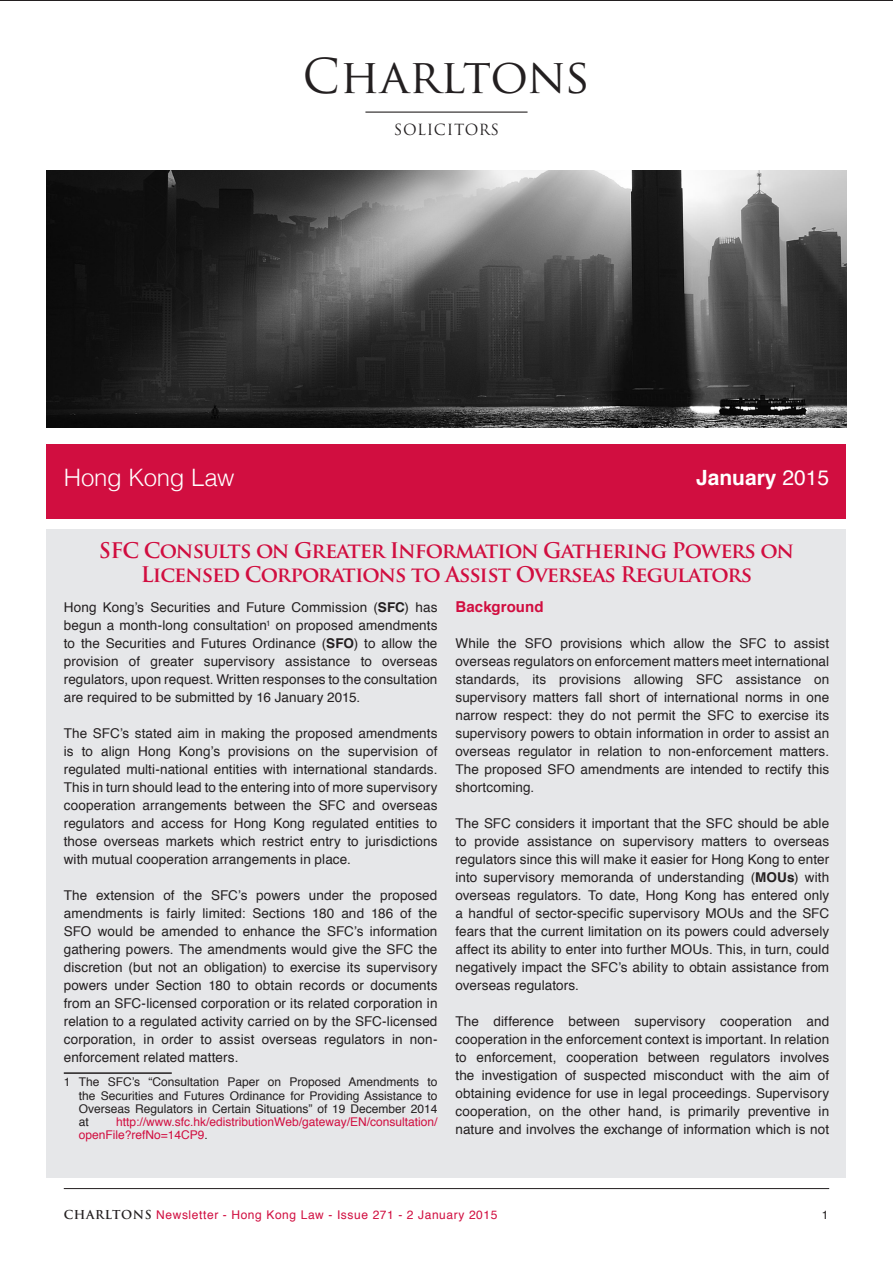
<style>
.page{position:relative;width:893px;height:1263px;background:#fff}
.page>*{position:absolute;margin:0;border:0;box-sizing:border-box;transform-origin:0 0}
.t1{font:46.8px "Trajan Pro";color:#231f20}
.body_text{font:300 24px "Helvetica";letter-spacing:-.015em;color:#fff}
.Title_Main{font:700 21px/24px "Trajan Pro";letter-spacing:-.04em;color:#d10e40;text-align:center}
.t2{font:700 21px "Helvetica";color:#fff}
.t3{font:15px "Trajan Pro";letter-spacing:.04em;color:#231f20}
.body__Subtitle_1{font:700 15px "Helvetica";letter-spacing:.005em;color:#d10e40}
.body_text-2{font:13.5px/18px "Helvetica";letter-spacing:.01em;color:#231f20;text-align:justify}
.Footnote_Text{font:12px/13.2px "Helvetica";color:#231f20;text-align:justify}
.Footnote_Text-2{font:12px/13.2px "Helvetica";color:#d10e40}
.Footnote_Text-3{font:12px "Helvetica";letter-spacing:.05em;color:#d10e40}
.t4{font:12px "Helvetica";color:#231f20}
.s1{font-weight:400}
.s2{font-weight:700}
.s3{color:#231f20}
.s4{font-family:"Trajan Pro";font-weight:700;color:#231f20}
</style>
<div class="page">
<hr style="left:64px;top:1188px;width:765px;height:1px;background:#231f20">
<hr style="left:365px;top:112px;width:162px;height:1px;background:#231f20">
<div style="left:47px;top:444px;width:799px;height:64px;background:#d10e40"></div>
<div style="left:47px;top:500px;width:799px;height:19px;background:#d10e40"></div>
<div style="left:47px;top:529px;width:799px;height:649px;background:#e6e7e9"></div>
<img style="left:47px;top:170px;width:799px;height:257px">
<hr style="left:64px;top:1072px;width:108px;height:2px;background:#231f20">
<h1 class="t1" style="left:303px;top:47px;width:289px">Charltons</h1>
<p class="t3" style="left:394px;top:120px;width:107px">SOLICITORS</p>
<p class="body_text" style="left:64px;top:457px;width:172px">Hong Kong Law</p>
<p class="t2" style="left:696px;top:460px;width:135px">January <span class="s1">2015</span></p>
<p class="Title_Main" style="left:99px;top:539px;width:697px">SFC Consults on Greater Information Gathering Powers on<br>Licensed Corporations to Assist Overseas Regulators</p>
<p class="body_text-2" style="left:64px;top:599px;width:375px">Hong Kong’s Securities and Future Commission (<span class="s2">SFC</span>) has begun a month-long consultation<sup>1</sup> on proposed amendments to the Securities and Futures Ordinance (<span class="s2">SFO</span>) to allow the provision of greater supervisory assistance to overseas regulators, upon request. Written responses to the consultation are required to be submitted by 16 January 2015.</p>
<p class="body_text-2" style="left:64px;top:725px;width:375px">The SFC’s stated aim in making the proposed amendments is to align Hong Kong’s provisions on the supervision of regulated multi-national entities with international standards.<br>This in turn should lead to the entering into of more supervisory cooperation arrangements between the SFC and overseas regulators and access for Hong Kong regulated entities to those overseas markets which restrict entry to jurisdictions with mutual cooperation arrangements in place.</p>
<p class="body_text-2" style="left:64px;top:887px;width:375px">The extension of the SFC’s powers under the proposed amendments is fairly limited: Sections 180 and 186 of the SFO would be amended to enhance the SFC’s information gathering powers. The amendments would give the SFC the discretion (but not an obligation) to exercise its supervisory powers under Section 180 to obtain records or documents from an SFC-licensed corporation or its related corporation in relation to a regulated activity carried on by the SFC-licensed corporation, in order to assist overseas regulators in non&shy;enforcement related matters.</p>
<p class="Footnote_Text" style="left:79px;top:1076px;width:360px;text-indent:-15px">1 The SFC’s “Consultation Paper on Proposed Amendments to the Securities and Futures Ordinance for Providing Assistance to Overseas Regulators in Certain Situations” of 19 December 2014 at</p>
<p class="body__Subtitle_1" style="left:455px;top:595px;width:90px">Background</p>
<p class="body_text-2" style="left:455px;top:635px;width:375px">While the SFO provisions which allow the SFC to assist overseas regulators on enforcement matters meet international standards, its provisions allowing SFC assistance on supervisory matters fall short of international norms in one narrow respect: they do not permit the SFC to exercise its supervisory powers to obtain information in order to assist an overseas regulator in relation to non-enforcement matters.<br>The proposed SFO amendments are intended to rectify this shortcoming.</p>
<p class="body_text-2" style="left:455px;top:815px;width:375px">The SFC considers it important that the SFC should be able to provide assistance on supervisory matters to overseas regulators since this will make it easier for Hong Kong to enter into supervisory memoranda of understanding (<span class="s2">MOUs</span>) with overseas regulators. To date, Hong Kong has entered only a handful of sector-specific supervisory MOUs and the SFC fears that the current limitation on its powers could adversely affect its ability to enter into further MOUs. This, in turn, could negatively impact the SFC’s ability to obtain assistance from overseas regulators.</p>
<p class="body_text-2" style="left:455px;top:1013px;width:375px">The difference between supervisory cooperation and cooperation in the enforcement context is important. In relation to enforcement, cooperation between regulators involves the investigation of suspected misconduct with the aim of obtaining evidence for use in legal proceedings. Supervisory cooperation, on the other hand, is primarily preventive in nature and involves the exchange of information which is not</p>
<p class="Footnote_Text-2" style="left:79px;top:1115px;width:360px;text-indent:37px">http://www.sfc.hk/edistributionWeb/gateway/EN/consultation/ openFile?refNo=14CP9<span class="s3">.</span></p>
<p class="Footnote_Text-3" style="left:64px;top:1206px;width:435px"><span class="s4">CHARLTONS</span> Newsletter - Hong Kong Law - Issue 271 - 2 January 2015</p>
<p class="t4" style="left:822px;top:1206px;width:8px">1</p>
</div>
